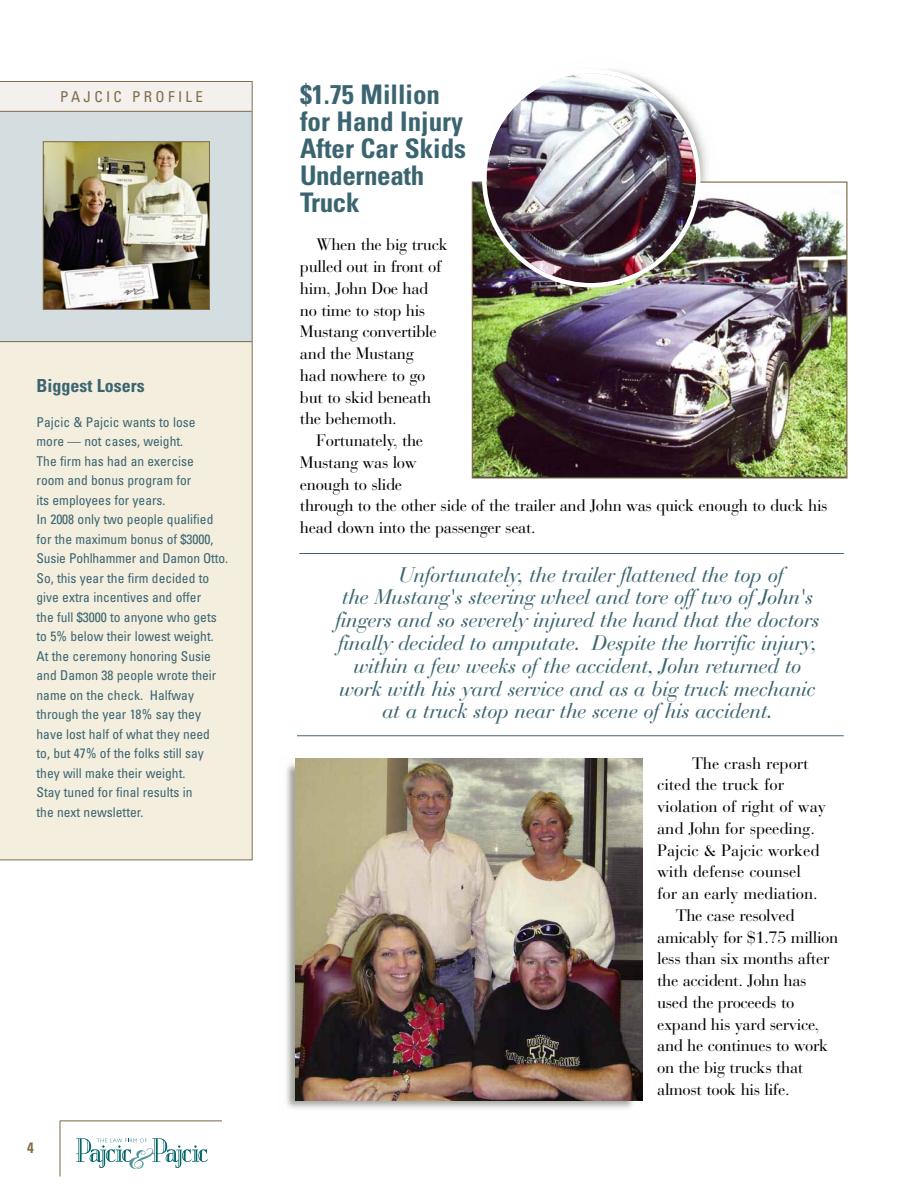
<style>
.page{position:relative;width:918px;height:1188px;background:#fff}
.page>*{position:absolute;margin:0;border:0;box-sizing:border-box;transform-origin:0 0}
.t1{font:700 condensed 27px/27px "Univers";color:#3a6570}
.t2{font:italic 21px "Bauer Bodoni";letter-spacing:-.02em;color:#3a6570}
.t3{font:700 condensed 18px "Univers";color:#3a6570}
.t4{font:16.5px/21.8px "Bauer Bodoni";letter-spacing:-.02em;color:#000}
.t5{font:condensed 15px "Univers";letter-spacing:.22em;color:#826d4b}
.t6{font:700 condensed 15px "Univers";color:#826d4b}
.t7{font:condensed 13.5px/19.5px "Univers";color:#3a6570}
</style>
<div class="page">
<img style="left:482px;top:59px;width:236px;height:221px;border-radius:50%">
<svg style="left:76px;top:1138px;width:132px;height:31px"></svg>
<hr style="left:59px;top:1121px;width:2px;height:55px;background:#826d4b">
<hr style="left:60px;top:1120px;width:162px;height:1px;background:#826d4b">
<svg style="left:0;top:81px;width:253px;height:779px;background:#ede9de"></svg>
<hr style="left:0;top:111px;width:252px;height:1px;background:#826d4b">
<img style="left:45px;top:143px;width:163px;height:165px">
<div style="left:43px;top:141px;width:167px;height:169px;border:1px solid #826d4b"></div>
<hr style="left:299px;top:553px;width:545px;height:1px;background:#3a6570">
<hr style="left:297px;top:735px;width:547px;height:1px;background:#3a6570">
<img style="left:286px;top:763px;width:355px;height:346px">
<img style="left:474px;top:184px;width:371px;height:293px">
<div style="left:472px;top:182px;width:375px;height:297px;border:1px solid #826d4b"></div>
<img style="left:482px;top:69px;width:218px;height:218px">
<img style="left:295px;top:758px;width:347px;height:342px">
<p class="t5" style="left:60px;top:91px;width:144px">PAJCIC PROFILE</p>
<h1 class="t1" style="left:300px;top:83px;width:168px">$1.75 Million for Hand Injury<br>After Car Skids<br>Underneath<br>Truck</h1>
<p class="t4" style="left:300px;top:236px;width:149px;text-indent:16px">When the big truck pulled out in front of him, John Doe had no time to stop his<br>Mustang convertible and the Mustang<br>had nowhere to go but to skid beneath the behemoth.</p>
<p class="t4" style="left:300px;top:432px;width:529px;text-indent:16px">Fortunately, the<br>Mustang was low<br>enough to slide<br>through to the other side of the trailer and John was quick enough to duck his head down into the passenger seat.</p>
<p class="t2" style="left:399px;top:567px;width:386px">Unfortunately, the trailer flattened the top of</p>
<p class="t2" style="left:342px;top:590px;width:473px">the Mustang's steering wheel and tore off two of John's</p>
<p class="t2" style="left:335px;top:612px;width:486px">fingers and so severely injured the hand that the doctors</p>
<p class="t2" style="left:338px;top:635px;width:480px">finally decided to amputate. Despite the horrific injury,</p>
<p class="t2" style="left:353px;top:658px;width:450px">within a few weeks of the accident, John returned to</p>
<p class="t2" style="left:339px;top:681px;width:478px">work with his yard service and as a big truck mechanic</p>
<p class="t2" style="left:382px;top:704px;width:392px">at a truck stop near the scene of his accident.</p>
<p class="t4" style="left:692px;top:754px;width:118px">The crash report</p>
<p class="t4" style="left:657px;top:776px;width:129px">cited the truck for</p>
<p class="t4" style="left:657px;top:798px;width:171px">violation of right of way</p>
<p class="t4" style="left:657px;top:819px;width:159px">and John for speeding.</p>
<p class="t4" style="left:657px;top:841px;width:164px">Pajcic &amp; Pajcic worked</p>
<p class="t4" style="left:657px;top:863px;width:145px">with defense counsel</p>
<p class="t4" style="left:657px;top:885px;width:162px">for an early mediation.</p>
<p class="t4" style="left:676px;top:906px;width:120px">The case resolved</p>
<p class="t4" style="left:657px;top:928px;width:183px">amicably for $1.75 million</p>
<p class="t4" style="left:657px;top:950px;width:174px">less than six months after</p>
<p class="t4" style="left:657px;top:972px;width:151px">the accident. John has</p>
<p class="t4" style="left:657px;top:993px;width:139px">used the proceeds to</p>
<p class="t4" style="left:657px;top:1015px;width:164px">expand his yard service,</p>
<p class="t4" style="left:657px;top:1037px;width:173px">and he continues to work</p>
<p class="t4" style="left:657px;top:1059px;width:148px">on the big trucks that</p>
<p class="t4" style="left:657px;top:1080px;width:134px">almost took his life.</p>
<p class="t3" style="left:37px;top:379px;width:110px">Biggest Losers</p>
<p class="t7" style="left:37px;top:414px;width:193px">Pajcic &amp; Pajcic wants to lose<br>more — not cases, weight.<br>The firm has had an exercise<br>room and bonus program for<br>its employees for years.<br>In 2008 only two people qualified for the maximum bonus of $3000,<br>Susie Pohlhammer and Damon Otto.<br>So, this year the firm decided to give extra incentives and offer<br>the full $3000 to anyone who gets to 5% below their lowest weight.<br>At the ceremony honoring Susie and Damon 38 people wrote their name on the check. Halfway through the year 18% say they have lost half of what they need<br>to, but 47% of the folks still say they will make their weight.<br>Stay tuned for final results in<br>the next newsletter.</p>
<p class="t6" style="left:27px;top:1142px;width:8px">4</p>
</div>
